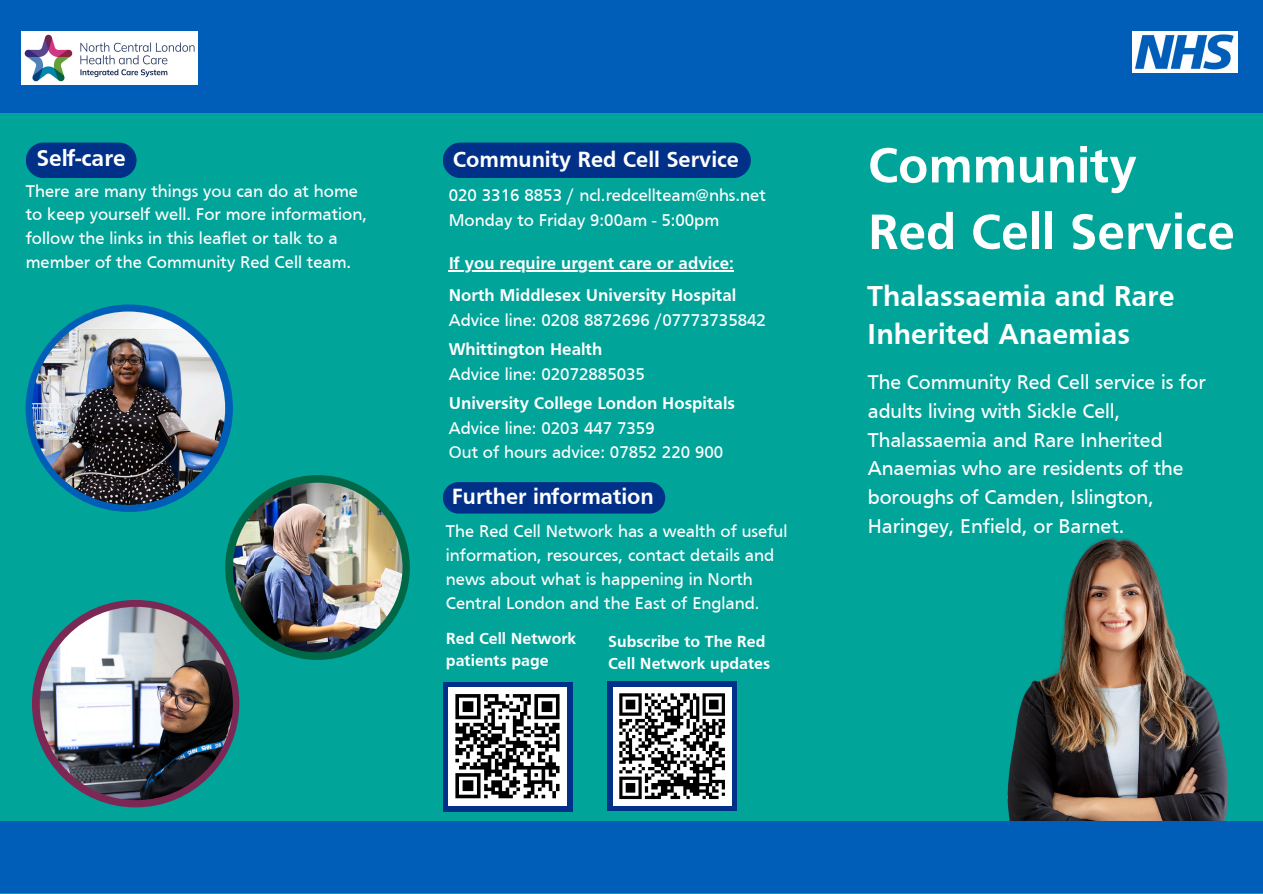
<style>
.page{position:relative;width:1263px;height:894px;background:#fff}
.page>*{position:absolute;margin:0;border:0;box-sizing:border-box;transform-origin:0 0}
.t1{font:700 51.6px/66.6px "Frutiger";color:#fff}
.t2{font:700 29.7px/38.2px "Frutiger";color:#fff}
.t3{font:700 23.7px "Frutiger";color:#fff}
.t4{font:700 22.65px "Frutiger";color:#fff}
.t5{font:20.7px/28.7px "Frutiger";color:#fff}
.t6{font:17.55px/23.7px "Frutiger";color:#fff}
.t7{font:700 17.55px "Frutiger";color:#fff}
.t8{font:700 16.65px/21.3px "Frutiger";color:#fff}
</style>
<div class="page">
<div style="left:0;top:0;width:1263px;height:893px;background:#00a499"></div>
<div style="left:1px;top:0;width:1262px;height:113px;background:#005eb8"></div>
<img style="left:1133px;top:31px;width:104px;height:42px">
<img style="left:1007px;top:536px;width:222px;height:284px">
<div style="left:0;top:820px;width:1263px;height:72px;background:#005eb8"></div>
<img style="left:21px;top:31px;width:177px;height:53px">
<div style="left:443px;top:142px;width:308px;height:36px;background:#003087;border-radius:18px"></div>
<div style="left:443px;top:482px;width:222px;height:31px;background:#003087;border-radius:16px"></div>
<div style="left:443px;top:681px;width:130px;height:130px;background:#003087"></div>
<div style="left:448px;top:686px;width:119px;height:119px;background:#fff"></div>
<svg style="left:455px;top:694px;width:105px;height:105px"></svg>
<div style="left:607px;top:680px;width:130px;height:130px;background:#003087"></div>
<div style="left:613px;top:686px;width:118px;height:119px;background:#fff"></div>
<svg style="left:619px;top:693px;width:106px;height:107px"></svg>
<div style="left:225px;top:475px;width:185px;height:184px;background:#006747;border-radius:50%"></div>
<div style="left:26px;top:304px;width:207px;height:208px;background:#005eb8;border-radius:50%"></div>
<img style="left:32px;top:311px;width:193px;height:193px;border-radius:50%">
<div style="left:32px;top:599px;width:207px;height:208px;background:#7c2855;border-radius:50%"></div>
<img style="left:233px;top:482px;width:169px;height:170px;border-radius:50%">
<img style="left:40px;top:606px;width:193px;height:194px;border-radius:50%">
<div style="left:26px;top:142px;width:111px;height:36px;background:#003087;border-radius:18px"></div>
<hr style="left:449px;top:270px;width:285px;height:2px;background:#fff">
<p class="t3" style="left:36px;top:149px;width:91px">Self-care</p>
<h2 class="t6" style="left:26px;top:180px;width:343px">There are many things you can do at home to keep yourself well. For more information, follow the links in this leaflet or talk to a member of the Community Red Cell team.</h2>
<p class="t6" style="left:449px;top:185px;width:319px">020 3316 8853 / ncl.redcellteam@nhs.net</p>
<p class="t4" style="left:453px;top:150px;width:288px">Community Red Cell Service</p>
<h4 class="t6" style="left:449px;top:209px;width:272px">Monday to Friday 9:00am - 5:00pm</h4>
<p class="t7" style="left:449px;top:257px;width:287px">If you require urgent care or advice:</p>
<h3 class="t7" style="left:449px;top:289px;width:289px">North Middlesex University Hospital</h3>
<p class="t6" style="left:449px;top:309px;width:319px">Advice line: 0208 8872696 /07773735842</p>
<p class="t7" style="left:449px;top:342px;width:155px">Whittington Health</p>
<p class="t6" style="left:449px;top:363px;width:198px">Advice line: 02072885035</p>
<p class="t7" style="left:449px;top:396px;width:288px">University College London Hospitals</p>
<h5 class="t6" style="left:449px;top:417px;width:208px">Advice line: 0203 447 7359</h5>
<h5 class="t6" style="left:449px;top:441px;width:276px">Out of hours advice: 07852 220 900</h5>
<p class="t4" style="left:452px;top:487px;width:204px">Further information</p>
<p class="t6" style="left:446px;top:521px;width:343px">The Red Cell Network has a wealth of useful information, resources, contact details and news about what is happening in North</p>
<p class="t6" style="left:446px;top:593px;width:315px">Central London and the East of England.</p>
<p class="t8" style="left:446px;top:629px;width:132px">Red Cell Network patients page</p>
<p class="t8" style="left:608px;top:631px;width:164px;line-height:22.5px">Subscribe to The Red<br>Cell Network updates</p>
<h1 class="t1" style="left:868px;top:136px;width:369px">Community<br>Red Cell Service</h1>
<h3 class="t2" style="left:867px;top:279px;width:309px">Thalassaemia and Rare<br>Inherited Anaemias</h3>
<h3 class="t5" style="left:868px;top:369px;width:340px">The Community Red Cell service is for adults living with Sickle Cell,<br>Thalassaemia and Rare Inherited<br>Anaemias who are residents of the boroughs of Camden, Islington,<br>Haringey, Enfield, or Barnet.</h3>
</div>
